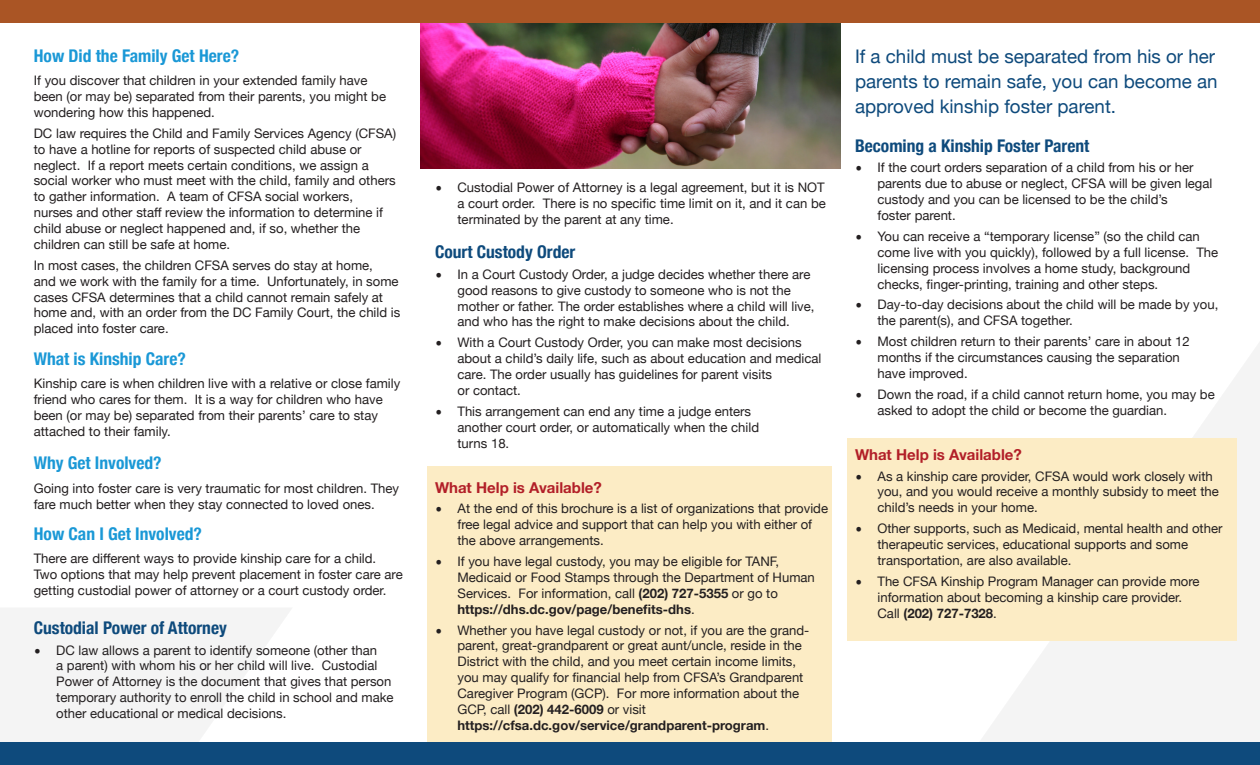
<style>
.page{position:relative;width:1260px;height:765px;background:#fff}
.page>*{position:absolute;margin:0;border:0;box-sizing:border-box;transform-origin:0 0}
.Kinship_Guide_Bodyte{font:18.75px/25px "Helvetica Neue";color:#0e4a7c}
.Kinship_Guide_Body_S{font:700 condensed 17.5px "Helvetica Neue";color:#1a98d6}
.Subhead2{font:700 condensed 17.5px "Helvetica Neue";color:#0e4a7c}
.Subhead2-2{font:700 15px "Helvetica Neue";color:#b21f28}
.Kinship_Guide_Bodyte-2{font:13.12px/15.9px "Helvetica Neue";color:#231f20}
.Kinship_Guide_Body_S-2{font:13.12px/15.9px "Helvetica Neue";color:#231f20}
.s1{font-weight:700}
</style>
<div class="page">
<img style="left:420px;top:22px;width:420px;height:147px">
<svg style="left:0;top:608px;width:291px;height:134px;fill:#f4f4f4"></svg>
<svg style="left:979px;top:343px;width:281px;height:399px;fill:#f4f4f4"></svg>
<div style="left:428px;top:466px;width:404px;height:276px;background:#fcecc5"></div>
<div style="left:848px;top:439px;width:390px;height:202px;background:#fcecc5"></div>
<div style="left:0;top:742px;width:1260px;height:23px;background:#0e4a7c"></div>
<div style="left:0;top:0;width:1260px;height:22px;background:#aa5525"></div>
<p class="Kinship_Guide_Body_S" style="left:34px;top:41px;width:207px">How Did the Family Get Here?</p>
<p class="Kinship_Guide_Bodyte-2" style="left:34px;top:73px;width:354px">If you discover that children in your extended family have been (or may be) separated from their parents, you might be wondering how this happened.</p>
<p class="Kinship_Guide_Bodyte-2" style="left:34px;top:126px;width:364px">DC law requires the Child and Family Services Agency (CFSA) to have a hotline for reports of suspected child abuse or neglect. If a report meets certain conditions, we assign a social worker who must meet with the child, family and others to gather information. A team of CFSA social workers,<br>nurses and other staff review the information to determine if child abuse or neglect happened and, if so, whether the children can still be safe at home.</p>
<p class="Kinship_Guide_Bodyte-2" style="left:34px;top:258px;width:368px">In most cases, the children CFSA serves do stay at home,<br>and we work with the family for a time. Unfortunately, in some cases CFSA determines that a child cannot remain safely at home and, with an order from the DC Family Court, the child is placed into foster care.</p>
<p class="Kinship_Guide_Body_S" style="left:34px;top:344px;width:154px">What is Kinship Care?</p>
<p class="Kinship_Guide_Body_S-2" style="left:34px;top:376px;width:368px">Kinship care is when children live with a relative or close family friend who cares for them. It is a way for children who have been (or may be) separated from their parents’ care to stay attached to their family.</p>
<p class="Kinship_Guide_Body_S" style="left:34px;top:449px;width:129px">Why Get Involved?</p>
<p class="Kinship_Guide_Bodyte-2" style="left:34px;top:481px;width:367px">Going into foster care is very traumatic for most children. They fare much better when they stay connected to loved ones.</p>
<p class="Kinship_Guide_Body_S" style="left:34px;top:519px;width:170px">How Can I Get Involved?</p>
<p class="Kinship_Guide_Bodyte-2" style="left:34px;top:551px;width:371px">There are different ways to provide kinship care for a child.<br>Two options that may help prevent placement in foster care are getting custodial power of attorney or a court custody order.</p>
<p class="Subhead2" style="left:34px;top:613px;width:195px">Custodial Power of Attorney</p>
<p class="Kinship_Guide_Bodyte-2" style="left:56px;top:643px;width:339px;text-indent:-22px">࡟ DC law allows a parent to identify someone (other than<br>a parent) with whom his or her child will live. Custodial Power of Attorney is the document that gives that person temporary authority to enroll the child in school and make other educational or medical decisions.</p>
<p class="Kinship_Guide_Bodyte-2" style="left:458px;top:181px;width:370px;text-align:justify;text-indent:-22px">࡟ Custodial Power of Attorney is a legal agreement, but it is NOT a court order. There is no specific time limit on it, and it can be terminated by the parent at any time.</p>
<p class="Subhead2" style="left:435px;top:237px;width:142px">Court Custody Order</p>
<p class="Kinship_Guide_Bodyte-2" style="left:458px;top:267px;width:359px;text-indent:-22px">࡟ In a Court Custody Order, a judge decides whether there are good reasons to give custody to someone who is not the mother or father. The order establishes where a child will live, and who has the right to make decisions about the child.</p>
<p class="Kinship_Guide_Bodyte-2" style="left:458px;top:336px;width:365px;text-indent:-22px">࡟ With a Court Custody Order, you can make most decisions about a child’s daily life, such as about education and medical care. The order usually has guidelines for parent visits<br>or contact.</p>
<p class="Kinship_Guide_Bodyte-2" style="left:458px;top:404px;width:303px;text-indent:-22px">࡟ This arrangement can end any time a judge enters another court order, or automatically when the child turns 18.</p>
<p class="Subhead2-2" style="left:435px;top:476px;width:168px">What Help is Available?</p>
<p class="Kinship_Guide_Bodyte-2" style="left:458px;top:502px;width:372px;text-indent:-22px">࡟ At the end of this brochure is a list of organizations that provide free legal advice and support that can help you with either of the above arrangements.</p>
<p class="Kinship_Guide_Bodyte-2" style="left:458px;top:554px;width:359px;text-indent:-22px">࡟ If you have legal custody, you may be eligible for TANF, Medicaid or Food Stamps through the Department of Human Services. For information, call <span class="s1">(202) 727-5355</span> or go to <span class="s1">https://dhs.dc.gov/page/benefits-dhs</span>.</p>
<p class="Kinship_Guide_Bodyte-2" style="left:458px;top:623px;width:353px;text-indent:-22px">࡟ Whether you have legal custody or not, if you are the grand&shy;parent, great-grandparent or great aunt/uncle, reside in the District with the child, and you meet certain income limits, you may qualify for financial help from CFSA’s Grandparent Caregiver Program (GCP). For more information about the GCP, call <span class="s1">(202) 442-6009</span> or visit <span class="s1">https://cfsa.dc.gov/service/grandparent-program</span>.</p>
<p class="Kinship_Guide_Bodyte" style="left:855px;top:45px;width:364px">If a child must be separated from his or her parents to remain safe, you can become an approved kinship foster parent.</p>
<p class="Subhead2" style="left:855px;top:131px;width:236px">Becoming a Kinship Foster Parent</p>
<p class="Kinship_Guide_Bodyte-2" style="left:878px;top:161px;width:336px;text-indent:-22px">࡟ If the court orders separation of a child from his or her parents due to abuse or neglect, CFSA will be given legal custody and you can be licensed to be the child’s<br>foster parent.</p>
<p class="Kinship_Guide_Bodyte-2" style="left:878px;top:229px;width:342px;text-indent:-22px">࡟ You can receive a “temporary license” (so the child can come live with you quickly), followed by a full license. The licensing process involves a home study, background checks, finger-printing, training and other steps.</p>
<p class="Kinship_Guide_Bodyte-2" style="left:878px;top:298px;width:342px;text-indent:-22px">࡟ Day-to-day decisions about the child will be made by you, the parent(s), and CFSA together.</p>
<p class="Kinship_Guide_Bodyte-2" style="left:878px;top:334px;width:314px;text-indent:-22px">࡟ Most children return to their parents’ care in about 12 months if the circumstances causing the separation have improved.</p>
<p class="Kinship_Guide_Bodyte-2" style="left:878px;top:387px;width:339px;text-indent:-22px">࡟ Down the road, if a child cannot return home, you may be asked to adopt the child or become the guardian.</p>
<p class="Subhead2-2" style="left:855px;top:443px;width:168px">What Help is Available?</p>
<p class="Kinship_Guide_Bodyte-2" style="left:878px;top:469px;width:343px;text-indent:-22px">࡟ As a kinship care provider, CFSA would work closely with you, and you would receive a monthly subsidy to meet the child’s needs in your home.</p>
<p class="Kinship_Guide_Bodyte-2" style="left:878px;top:521px;width:347px;text-indent:-22px">࡟ Other supports, such as Medicaid, mental health and other therapeutic services, educational supports and some transportation, are also available.</p>
<p class="Kinship_Guide_Bodyte-2" style="left:878px;top:574px;width:324px;text-indent:-22px">࡟ The CFSA Kinship Program Manager can provide more information about becoming a kinship care provider.<br>Call <span class="s1">(202) 727-7328</span>.</p>
</div>
